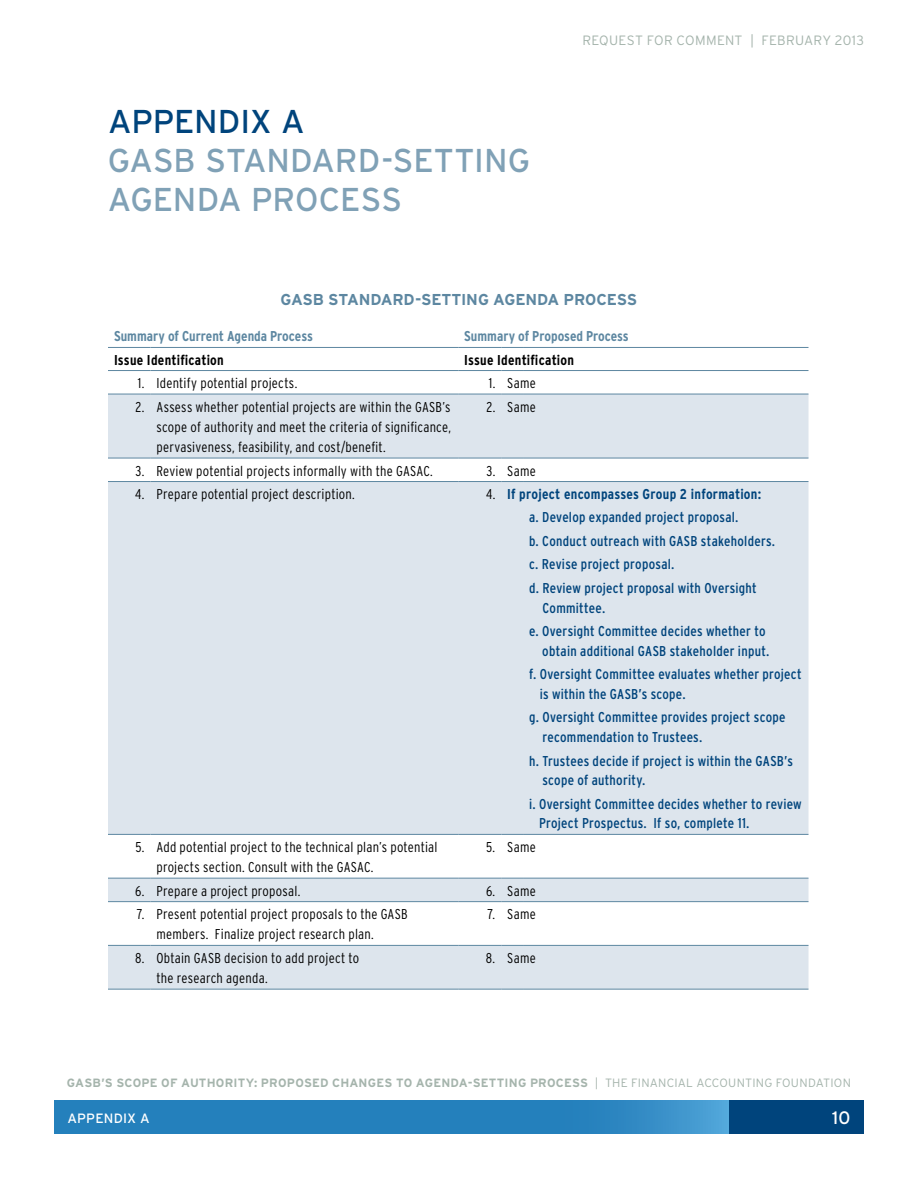
<style>
.page{position:relative;width:918px;height:1188px;background:#fff}
.page>*{position:absolute;margin:0;border:0;box-sizing:border-box;transform-origin:0 0}
.t1{font:33px "Interstate";letter-spacing:-.005em;color:#80a1b6}
.t2{font:33px "Interstate";letter-spacing:-.005em;color:#00447c}
.t3{font:18px "Interstate";color:#fff}
.t4{font:700 15.75px "Interstate";letter-spacing:-.015em;color:#5d87a1}
.t5{font:300 condensed 14.25px/20.2px "Interstate";letter-spacing:.015em;color:#000}
.t6{font:condensed 14.25px/23.5px "Interstate";letter-spacing:.02em;color:#00447c}
.t7{font:700 condensed 14.25px "Interstate";color:#5d87a1}
.t8{font:700 condensed 14.25px "Interstate";letter-spacing:.015em;color:#000}
.t9{font:300 13.5px "Interstate";letter-spacing:.02em;color:#a5b4ac}
.t10{font:13.5px "Interstate";letter-spacing:.015em;color:#fff}
.t11{font:700 12px "Interstate";letter-spacing:.015em;color:#a5b4ac}
.t12{font:300 12px "Interstate";letter-spacing:.015em;color:#a5b4ac}
.s1{font-weight:300;color:#000}
.s2{font-weight:700}
</style>
<div class="page">
<div style="left:729px;top:1100px;width:135px;height:34px;background:#00447c"></div>
<svg style="left:54px;top:1100px;width:675px;height:34px;background:#2883be"></svg>
<svg style="left:108px;top:395px;width:700px;height:594px;fill:#dde5ed"></svg>
<hr style="left:108px;top:347px;width:42px;height:1px;background:#5d87a1">
<hr style="left:150px;top:347px;width:308px;height:1px;background:#5d87a1">
<hr style="left:458px;top:347px;width:43px;height:1px;background:#5d87a1">
<svg style="left:501px;top:347px;width:22px;height:1px"></svg>
<hr style="left:523px;top:347px;width:286px;height:1px;background:#5d87a1">
<hr style="left:108px;top:370px;width:42px;height:1px;background:#5d87a1">
<hr style="left:150px;top:370px;width:308px;height:1px;background:#5d87a1">
<hr style="left:458px;top:370px;width:43px;height:1px;background:#5d87a1">
<svg style="left:501px;top:370px;width:22px;height:1px"></svg>
<hr style="left:523px;top:370px;width:286px;height:1px;background:#5d87a1">
<hr style="left:108px;top:394px;width:42px;height:1px;background:#5d87a1">
<hr style="left:150px;top:394px;width:308px;height:1px;background:#5d87a1">
<hr style="left:458px;top:394px;width:43px;height:1px;background:#5d87a1">
<svg style="left:501px;top:394px;width:22px;height:1px"></svg>
<hr style="left:523px;top:394px;width:286px;height:1px;background:#5d87a1">
<hr style="left:108px;top:458px;width:42px;height:1px;background:#5d87a1">
<hr style="left:150px;top:458px;width:308px;height:1px;background:#5d87a1">
<hr style="left:458px;top:458px;width:43px;height:1px;background:#5d87a1">
<svg style="left:501px;top:458px;width:22px;height:1px"></svg>
<hr style="left:523px;top:458px;width:286px;height:1px;background:#5d87a1">
<hr style="left:108px;top:481px;width:42px;height:1px;background:#5d87a1">
<hr style="left:150px;top:481px;width:308px;height:1px;background:#5d87a1">
<hr style="left:458px;top:481px;width:43px;height:1px;background:#5d87a1">
<svg style="left:501px;top:481px;width:22px;height:1px"></svg>
<hr style="left:523px;top:481px;width:286px;height:1px;background:#5d87a1">
<hr style="left:108px;top:834px;width:42px;height:1px;background:#5d87a1">
<hr style="left:150px;top:834px;width:308px;height:1px;background:#5d87a1">
<hr style="left:458px;top:834px;width:43px;height:1px;background:#5d87a1">
<svg style="left:501px;top:834px;width:22px;height:1px"></svg>
<hr style="left:523px;top:834px;width:286px;height:1px;background:#5d87a1">
<hr style="left:108px;top:878px;width:42px;height:1px;background:#5d87a1">
<hr style="left:150px;top:878px;width:308px;height:1px;background:#5d87a1">
<hr style="left:458px;top:878px;width:43px;height:1px;background:#5d87a1">
<svg style="left:501px;top:878px;width:22px;height:1px"></svg>
<hr style="left:523px;top:878px;width:286px;height:1px;background:#5d87a1">
<hr style="left:108px;top:901px;width:42px;height:1px;background:#5d87a1">
<hr style="left:150px;top:901px;width:308px;height:1px;background:#5d87a1">
<hr style="left:458px;top:901px;width:43px;height:1px;background:#5d87a1">
<svg style="left:501px;top:901px;width:22px;height:1px"></svg>
<hr style="left:523px;top:901px;width:286px;height:1px;background:#5d87a1">
<hr style="left:108px;top:945px;width:42px;height:1px;background:#5d87a1">
<hr style="left:150px;top:945px;width:308px;height:1px;background:#5d87a1">
<hr style="left:458px;top:945px;width:43px;height:1px;background:#5d87a1">
<svg style="left:501px;top:945px;width:22px;height:1px"></svg>
<hr style="left:523px;top:945px;width:286px;height:1px;background:#5d87a1">
<hr style="left:108px;top:989px;width:42px;height:1px;background:#5d87a1">
<hr style="left:150px;top:989px;width:308px;height:1px;background:#5d87a1">
<hr style="left:458px;top:989px;width:43px;height:1px;background:#5d87a1">
<svg style="left:501px;top:989px;width:22px;height:1px"></svg>
<hr style="left:523px;top:989px;width:286px;height:1px;background:#5d87a1">
<h1 class="t2" style="left:108px;top:103px;width:198px">APPENDIX A</h1>
<h1 class="t1" style="left:108px;top:142px;width:141px">GASB STANDARD</h1>
<h1 class="t1" style="left:381px;top:142px;width:52px">-SETT</h1>
<h1 class="t1" style="left:474px;top:142px;width:32px">ING</h1>
<h1 class="t1" style="left:108px;top:181px;width:45px">AGENDA</h1>
<h1 class="t1" style="left:251px;top:181px;width:44px">PROCESS</h1>
<p class="t9" style="left:582px;top:32px;width:283px">REQUEST FOR COMMENT | FEBRUARY 2013</p>
<p class="t4" style="left:281px;top:291px;width:70px">GASB STANDARD</p>
<p class="t4" style="left:415px;top:291px;width:17px">-SETTING</p>
<p class="t4" style="left:493px;top:291px;width:12px">AGENDA</p>
<p class="t4" style="left:564px;top:291px;width:12px">PROCESS</p>
<p class="t7" style="left:114px;top:328px;width:200px">Summary of Current Agenda Process</p>
<p class="t7" style="left:464px;top:328px;width:166px">Summary of Proposed Process</p>
<p class="t8" style="left:114px;top:352px;width:111px">Issue Identification</p>
<p class="t8" style="left:464px;top:352px;width:111px">Issue Identification</p>
<p class="t5" style="left:138px;top:373px;width:161px">1. Identify potential projects.</p>
<p class="t5" style="left:489px;top:373px;width:49px">1. Same</p>
<p class="t5" style="left:156px;top:396px;width:296px;text-align:justify;text-indent:-21px">2. Assess whether potential projects are within the GASB’s scope of authority and meet the criteria of significance, pervasiveness, feasibility, and cost/benefit.</p>
<p class="t5" style="left:486px;top:396px;width:51px">2. Same</p>
<p class="t5" style="left:136px;top:460px;width:299px">3. Review potential projects informally with the GASAC.</p>
<p class="t5" style="left:486px;top:460px;width:51px">3. Same</p>
<p class="t5" style="left:135px;top:484px;width:221px">4. Prepare potential project description.</p>
<p class="t6" style="left:529px;top:482px;width:248px;text-indent:-43px"><span class="s1">4.</span> <span class="s2">If project encompasses Group 2 information:<br></span>a. Develop expanded project proposal.<br>b. Conduct outreach with GASB stakeholders. c. Revise project proposal.<br>d. Review project proposal with Oversight</p>
<p class="t6" style="left:529px;top:596px;width:238px;text-indent:13px">Committee.<br>e. Oversight Committee decides whether to</p>
<p class="t6" style="left:529px;top:639px;width:274px;text-indent:13px">obtain additional GASB stakeholder input.<br>f. Oversight Committee evaluates whether project</p>
<p class="t6" style="left:529px;top:682px;width:258px;text-indent:11px">is within the GASB’s scope.<br>g. Oversight Committee provides project scope</p>
<p class="t6" style="left:529px;top:725px;width:265px;text-indent:13px">recommendation to Trustees.<br>h. Trustees decide if project is within the GASB’s</p>
<p class="t6" style="left:529px;top:768px;width:274px;text-indent:13px">scope of authority.<br>i. Oversight Committee decides whether to review</p>
<p class="t6" style="left:539px;top:811px;width:212px">Project Prospectus. If so, complete 11.</p>
<p class="t5" style="left:156px;top:837px;width:283px;text-indent:-21px">5. Add potential project to the technical plan’s potential projects section. Consult with the GASAC.</p>
<p class="t5" style="left:486px;top:837px;width:51px">5. Same</p>
<p class="t5" style="left:135px;top:880px;width:167px">6. Prepare a project proposal.</p>
<p class="t5" style="left:486px;top:880px;width:51px">6. Same</p>
<p class="t5" style="left:156px;top:904px;width:253px;text-indent:-20px">7. Present potential project proposals to the GASB members. Finalize project research plan.</p>
<p class="t5" style="left:488px;top:904px;width:50px">7. Same</p>
<p class="t5" style="left:156px;top:948px;width:204px;text-indent:-21px">8. Obtain GASB decision to add project to the research agenda.</p>
<p class="t5" style="left:486px;top:948px;width:51px">8. Same</p>
<p class="t11" style="left:67px;top:1076px;width:514px">GASB’S SCOPE OF AUTHORITY: PROPOSED CHANGES TO AGENDA-SETTING PROCESS</p>
<p class="t12" style="left:595px;top:1076px;width:258px">| THE FINANCIAL ACCOUNTING FOUNDATION</p>
<p class="t10" style="left:68px;top:1110px;width:84px">APPENDIX A</p>
<p class="t3" style="left:832px;top:1108px;width:20px">10</p>
</div>
